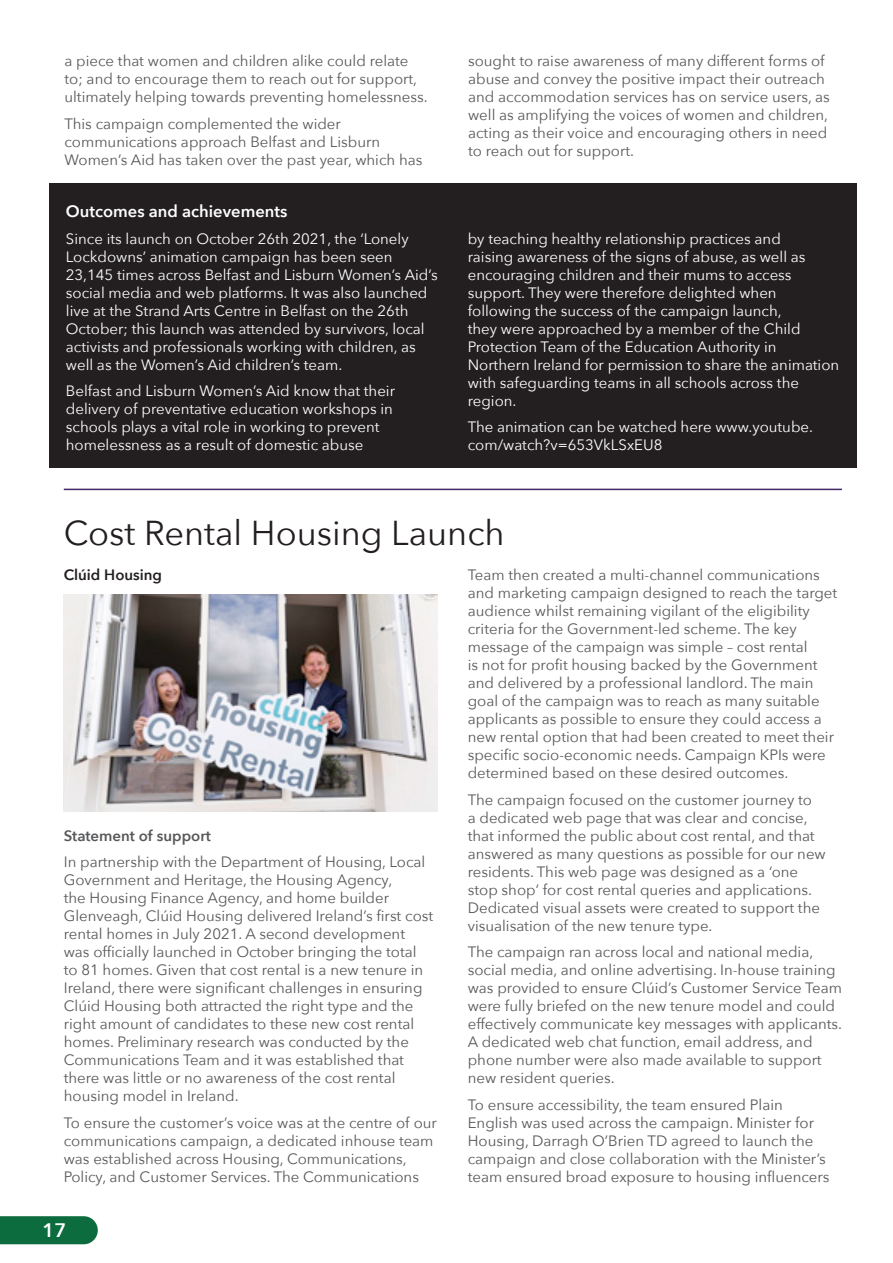
<style>
.page{position:relative;width:893px;height:1263px;background:#fff}
.page>*{position:absolute;margin:0;border:0;box-sizing:border-box;transform-origin:0 0}
.t1{font:34.5px "Avenir Next";color:#231f20}
.t2{font:600 19.5px "Avenir Next";color:#fff}
.t3{font:600 16.5px "Avenir Next";color:#fff}
.t4{font:15px/18px "Avenir Next";color:#57585a}
.t5{font:15px/18px "Avenir Next";color:#fff}
.t6{font:600 15px "Avenir Next";color:#57585a}
.t7{font:600 15px "Avenir Next";color:#231f20}
</style>
<div class="page">
<hr style="left:64px;top:489px;width:778px;height:1px;background:#442769">
<div style="left:49px;top:184px;width:808px;height:284px;background:#231f20"></div>
<img style="left:64px;top:595px;width:374px;height:216px">
<svg style="left:0;top:1216px;width:98px;height:28px;background:#157145"></svg>
<p class="t4" style="left:64px;top:51px;width:365px">a piece that women and children alike could relate to; and to encourage them to reach out for support, ultimately helping towards preventing homelessness.</p>
<p class="t4" style="left:64px;top:114px;width:359px">This campaign complemented the wider communications approach Belfast and Lisburn<br>Women’s Aid has taken over the past year, which has</p>
<p class="t3" style="left:66px;top:197px;width:223px">Outcomes and achievements</p>
<p class="t5" style="left:66px;top:229px;width:373px">Since its launch on October 26th 2021, the ‘Lonely Lockdowns’ animation campaign has been seen 23,145 times across Belfast and Lisburn Women’s Aid’s social media and web platforms. It was also launched live at the Strand Arts Centre in Belfast on the 26th October; this launch was attended by survivors, local activists and professionals working with children, as well as the Women’s Aid children’s team.</p>
<p class="t5" style="left:66px;top:381px;width:331px">Belfast and Lisburn Women’s Aid know that their delivery of preventative education workshops in schools plays a vital role in working to prevent homelessness as a result of domestic abuse</p>
<p class="t4" style="left:468px;top:51px;width:363px">sought to raise awareness of many different forms of abuse and convey the positive impact their outreach and accommodation services has on service users, as well as amplifying the voices of women and children, acting as their voice and encouraging others in need to reach out for support.</p>
<p class="t5" style="left:468px;top:229px;width:373px">by teaching healthy relationship practices and<br>raising awareness of the signs of abuse, as well as encouraging children and their mums to access support. They were therefore delighted when following the success of the campaign launch,<br>they were approached by a member of the Child Protection Team of the Education Authority in Northern Ireland for permission to share the animation with safeguarding teams in all schools across the region.</p>
<p class="t5" style="left:468px;top:417px;width:347px">The animation can be watched here www.youtube. com/watch?v=653VkLSxEU8</p>
<h1 class="t1" style="left:64px;top:504px;width:442px">Cost Rental Housing Launch</h1>
<p class="t7" style="left:64px;top:562px;width:100px">Clúid Housing</p>
<p class="t4" style="left:468px;top:565px;width:371px">Team then created a multi-channel communications and marketing campaign designed to reach the target audience whilst remaining vigilant of the eligibility criteria for the Government-led scheme. The key message of the campaign was simple – cost rental<br>is not for profit housing backed by the Government and delivered by a professional landlord. The main goal of the campaign was to reach as many suitable applicants as possible to ensure they could access a new rental option that had been created to meet their specific socio-economic needs. Campaign KPIs were determined based on these desired outcomes.</p>
<p class="t4" style="left:468px;top:790px;width:360px">The campaign focused on the customer journey to<br>a dedicated web page that was clear and concise, that informed the public about cost rental, and that answered as many questions as possible for our new residents. This web page was designed as a ‘one stop shop’ for cost rental queries and applications.<br>Dedicated visual assets were created to support the visualisation of the new tenure type.</p>
<p class="t4" style="left:468px;top:942px;width:376px">The campaign ran across local and national media, social media, and online advertising. In-house training was provided to ensure Clúid’s Customer Service Team were fully briefed on the new tenure model and could effectively communicate key messages with applicants.<br>A dedicated web chat function, email address, and phone number were also made available to support new resident queries.</p>
<p class="t4" style="left:468px;top:1095px;width:363px">To ensure accessibility, the team ensured Plain English was used across the campaign. Minister for Housing, Darragh O’Brien TD agreed to launch the campaign and close collaboration with the Minister’s team ensured broad exposure to housing influencers</p>
<p class="t6" style="left:64px;top:823px;width:148px">Statement of support</p>
<p class="t4" style="left:64px;top:852px;width:371px">In partnership with the Department of Housing, Local Government and Heritage, the Housing Agency,<br>the Housing Finance Agency, and home builder Glenveagh, Clúid Housing delivered Ireland’s first cost rental homes in July 2021. A second development was officially launched in October bringing the total to 81 homes. Given that cost rental is a new tenure in Ireland, there were significant challenges in ensuring Clúid Housing both attracted the right type and the right amount of candidates to these new cost rental homes. Preliminary research was conducted by the Communications Team and it was established that there was little or no awareness of the cost rental housing model in Ireland.</p>
<p class="t4" style="left:64px;top:1113px;width:375px">To ensure the customer’s voice was at the centre of our communications campaign, a dedicated inhouse team was established across Housing, Communications, Policy, and Customer Services. The Communications</p>
<h2 class="t2" style="left:43px;top:1214px;width:25px">17</h2>
</div>
